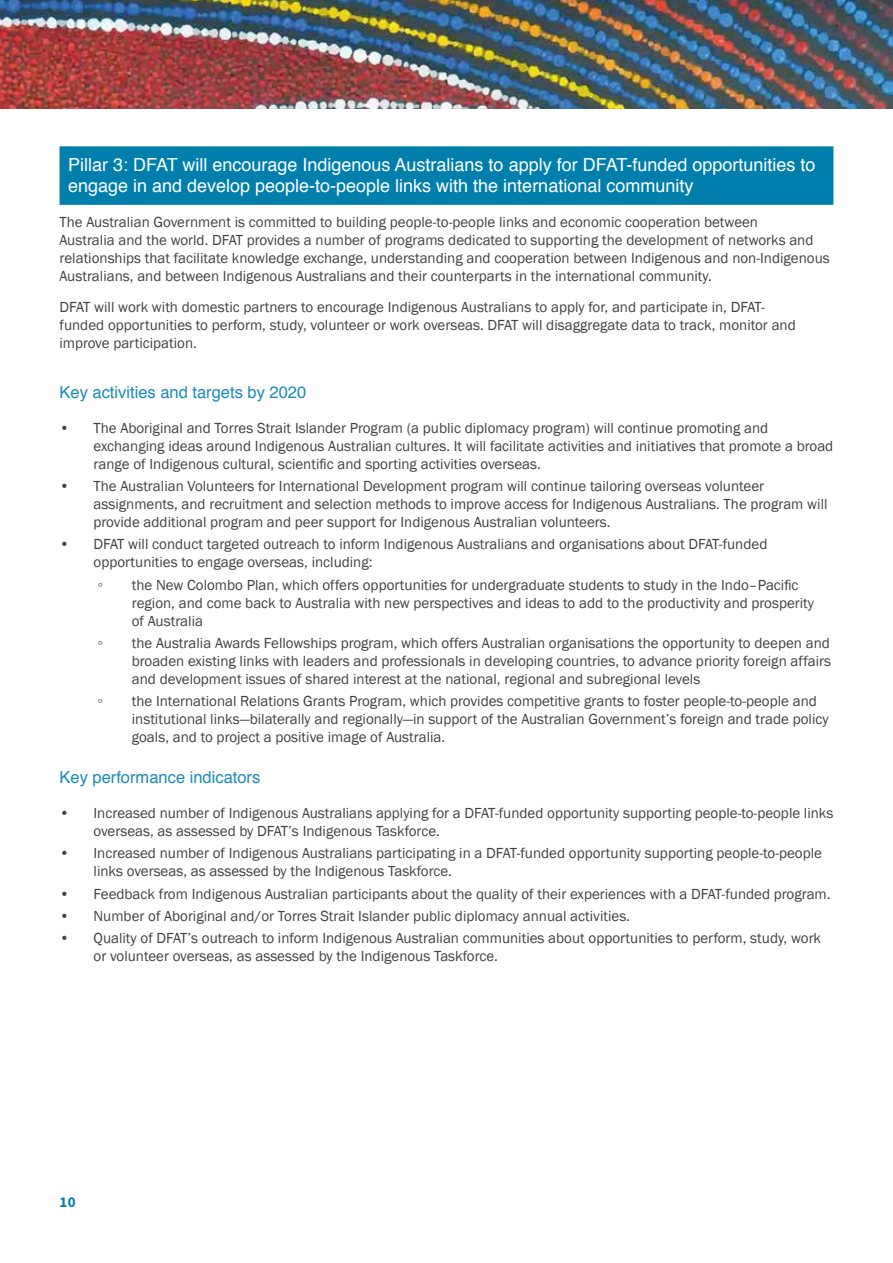
<style>
.page{position:relative;width:893px;height:1263px;background:#fff}
.page>*{position:absolute;margin:0;border:0;box-sizing:border-box;transform-origin:0 0}
.Heading_2{font:18px/21.6px "Helvetica";color:#fff}
.Heading_3{font:16.5px "Helvetica";color:#1a8cb5}
.t1{font:15px/18px "Franklin Gothic";color:#414042}
.t2{font:700 15px "Source Sans Pro";color:#007fad}
</style>
<div class="page">
<img style="left:0;top:0;width:893px;height:108px">
<div style="left:60px;top:146px;width:773px;height:59px;background:#007fad"></div>
<p class="Heading_2" style="left:68px;top:154px;width:749px">Pillar 3: DFAT will encourage Indigenous Australians to apply for DFAT-funded opportunities to engage in and develop people-to-people links with the international community</p>
<p class="t1" style="left:60px;top:214px;width:772px">The Australian Government is committed to building people-to-people links and economic cooperation between<br>Australia and the world. DFAT provides a number of programs dedicated to supporting the development of networks and relationships that facilitate knowledge exchange, understanding and cooperation between Indigenous and non-Indigenous Australians, and between Indigenous Australians and their counterparts in the international community.</p>
<p class="t1" style="left:60px;top:299px;width:738px">DFAT will work with domestic partners to encourage Indigenous Australians to apply for, and participate in, DFAT&shy;funded opportunities to perform, study, volunteer or work overseas. DFAT will disaggregate data to track, monitor and improve participation.</p>
<p class="Heading_3" style="left:60px;top:379px;width:248px">Key activities and targets by 2020</p>
<p class="t1" style="left:94px;top:419px;width:741px;text-indent:-34px">• The Aboriginal and Torres Strait Islander Program (a public diplomacy program) will continue promoting and exchanging ideas around Indigenous Australian cultures. It will facilitate activities and initiatives that promote a broad range of Indigenous cultural, scientific and sporting activities overseas.</p>
<p class="t1" style="left:94px;top:477px;width:735px;text-indent:-34px">• The Australian Volunteers for International Development program will continue tailoring overseas volunteer assignments, and recruitment and selection methods to improve access for Indigenous Australians. The program will provide additional program and peer support for Indigenous Australian volunteers.</p>
<p class="t1" style="left:94px;top:536px;width:675px;text-indent:-34px">• DFAT will conduct targeted outreach to inform Indigenous Australians and organisations about DFAT-funded opportunities to engage overseas, including:</p>
<p class="t1" style="left:98px;top:576px;width:7px">◦</p>
<p class="t1" style="left:132px;top:576px;width:684px">the New Colombo Plan, which offers opportunities for undergraduate students to study in the Indo–Pacific region, and come back to Australia with new perspectives and ideas to add to the productivity and prosperity of Australia</p>
<p class="t1" style="left:98px;top:634px;width:7px">◦</p>
<p class="t1" style="left:132px;top:634px;width:701px;text-align:justify">the Australia Awards Fellowships program, which offers Australian organisations the opportunity to deepen and broaden existing links with leaders and professionals in developing countries, to advance priority foreign affairs and development issues of shared interest at the national, regional and subregional levels</p>
<p class="t1" style="left:98px;top:692px;width:7px">◦</p>
<p class="t1" style="left:132px;top:692px;width:698px">the International Relations Grants Program, which provides competitive grants to foster people-to-people and institutional links—bilaterally and regionally—in support of the Australian Government’s foreign and trade policy goals, and to project a positive image of Australia.</p>
<p class="Heading_3" style="left:60px;top:765px;width:202px">Key performance indicators</p>
<p class="t1" style="left:94px;top:804px;width:741px;text-indent:-34px">• Increased number of Indigenous Australians applying for a DFAT-funded opportunity supporting people-to-people links overseas, as assessed by DFAT’s Indigenous Taskforce.</p>
<p class="t1" style="left:94px;top:845px;width:730px;text-indent:-34px">• Increased number of Indigenous Australians participating in a DFAT-funded opportunity supporting people-to-people links overseas, as assessed by the Indigenous Taskforce.</p>
<p class="t1" style="left:60px;top:885px;width:772px">• Feedback from Indigenous Australian participants about the quality of their experiences with a DFAT-funded program.</p>
<p class="t1" style="left:60px;top:907px;width:572px">• Number of Aboriginal and/or Torres Strait Islander public diplomacy annual activities.</p>
<p class="t1" style="left:94px;top:929px;width:729px;text-indent:-34px">• Quality of DFAT’s outreach to inform Indigenous Australian communities about opportunities to perform, study, work or volunteer overseas, as assessed by the Indigenous Taskforce.</p>
<p class="t2" style="left:60px;top:1192px;width:18px">10</p>
</div>
